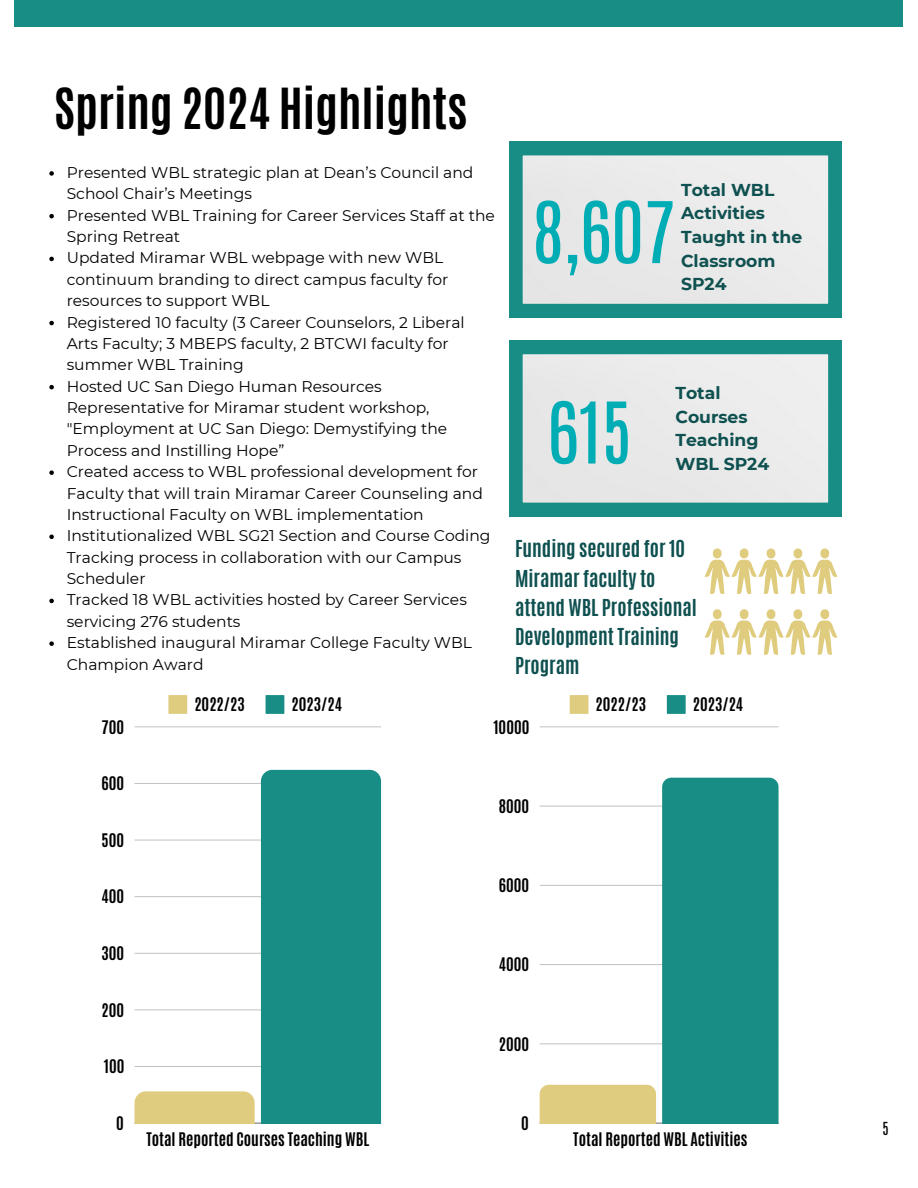
<style>
.page{position:relative;width:918px;height:1188px;background:#fff}
.page>*{position:absolute;margin:0;border:0;box-sizing:border-box;transform-origin:0 0}
.t1{font:72.15px "Antonio";color:#00adb5}
.t2{font:700 47.25px "Antonio";color:#000}
.t3{font:700 19.5px/29.2px "Antonio";color:#0f5050}
.t4{font:700 17.25px/23.7px "Montserrat";color:#0f5050}
.t5{font:700 15.6px "Antonio";color:#000}
.t6{font:15.45px/21.3px "Montserrat";color:#000}
.t7{font:15px "Antonio";color:#000}
</style>
<div class="page">
<div style="left:15px;top:0;width:888px;height:27px;background:#178d86"></div>
<svg style="left:168px;top:695px;width:19px;height:19px"></svg>
<svg style="left:266px;top:695px;width:18px;height:19px"></svg>
<hr style="left:135px;top:1123px;width:246px;height:1px;background:#000;opacity:.6">
<hr style="left:135px;top:1066px;width:246px;height:1px;background:#bfbfbf">
<hr style="left:135px;top:1010px;width:246px;height:1px;background:#e7e7e7">
<hr style="left:135px;top:953px;width:246px;height:1px;background:#cecece">
<hr style="left:135px;top:896px;width:246px;height:1px;background:#cacaca">
<hr style="left:135px;top:840px;width:246px;height:1px;background:#dcdcdc">
<hr style="left:135px;top:783px;width:246px;height:1px;background:#c3c3c3">
<hr style="left:135px;top:727px;width:246px;height:1px;background:#eaeaea">
<div style="left:135px;top:1091px;width:120px;height:32px;background:#dfcc7e"></div>
<div style="left:261px;top:770px;width:120px;height:353px;background:#178d86"></div>
<svg style="left:509px;top:142px;width:333px;height:175px;background:#bad5d3"></svg>
<svg style="left:49px;top:171px;width:5px;height:5px"></svg>
<svg style="left:49px;top:214px;width:5px;height:4px"></svg>
<svg style="left:49px;top:257px;width:5px;height:4px"></svg>
<svg style="left:49px;top:321px;width:5px;height:4px"></svg>
<svg style="left:49px;top:385px;width:5px;height:4px"></svg>
<svg style="left:49px;top:470px;width:5px;height:5px"></svg>
<svg style="left:49px;top:535px;width:5px;height:4px"></svg>
<svg style="left:49px;top:599px;width:5px;height:4px"></svg>
<svg style="left:49px;top:641px;width:5px;height:5px"></svg>
<svg style="left:570px;top:695px;width:19px;height:19px"></svg>
<svg style="left:667px;top:695px;width:19px;height:19px"></svg>
<hr style="left:540px;top:1123px;width:239px;height:1px;background:#000;opacity:.6">
<hr style="left:540px;top:1044px;width:239px;height:1px;background:#e9e9e9">
<hr style="left:540px;top:964px;width:239px;height:1px;background:#c6c6c6">
<hr style="left:540px;top:885px;width:239px;height:1px;background:#cacaca">
<hr style="left:540px;top:806px;width:239px;height:1px;background:#dadada">
<hr style="left:540px;top:727px;width:239px;height:1px;background:#eaeaea">
<div style="left:540px;top:1085px;width:116px;height:38px;background:#dfcc7e"></div>
<div style="left:662px;top:778px;width:117px;height:345px;background:#178d86"></div>
<svg style="left:509px;top:341px;width:333px;height:175px;background:#bad5d3"></svg>
<svg style="left:705px;top:548px;width:132px;height:46px"></svg>
<svg style="left:705px;top:609px;width:132px;height:46px"></svg>
<p class="t2" style="left:54px;top:75px;width:415px">Spring 2024 Highlights</p>
<p class="t6" style="left:67px;top:162px;width:408px">Presented WBL strategic plan at Dean’s Council and<br>School Chair’s Meetings</p>
<p class="t6" style="left:67px;top:204px;width:430px">Presented WBL Training for Career Services Staff at the<br>Spring Retreat</p>
<p class="t6" style="left:67px;top:247px;width:383px">Updated Miramar WBL webpage with new WBL continuum branding to direct campus faculty for resources to support WBL</p>
<p class="t6" style="left:67px;top:311px;width:399px">Registered 10 faculty (3 Career Counselors, 2 Liberal<br>Arts Faculty; 3 MBEPS faculty, 2 BTCWI faculty for summer WBL Training</p>
<p class="t6" style="left:67px;top:375px;width:382px">Hosted UC San Diego Human Resources Representative for Miramar student workshop, "Employment at UC San Diego: Demystifying the Process and Instilling Hope”</p>
<p class="t6" style="left:67px;top:461px;width:418px">Created access to WBL professional development for<br>Faculty that will train Miramar Career Counseling and<br>Instructional Faculty on WBL implementation</p>
<p class="t6" style="left:67px;top:525px;width:425px">Institutionalized WBL SG21 Section and Course Coding<br>Tracking process in collaboration with our Campus<br>Scheduler</p>
<p class="t6" style="left:67px;top:589px;width:402px">Tracked 18 WBL activities hosted by Career Services servicing 276 students</p>
<p class="t6" style="left:67px;top:632px;width:407px">Established inaugural Miramar College Faculty WBL<br>Champion Award</p>
<p class="t5" style="left:194px;top:693px;width:52px">2022/23</p>
<p class="t5" style="left:291px;top:693px;width:52px">2023/24</p>
<h1 class="t1" style="left:532px;top:181px;width:144px">8,607</h1>
<h4 class="t4" style="left:681px;top:178px;width:123px">Total WBL<br>Activities<br>Taught in the<br>Classroom<br>SP24</h4>
<h4 class="t1" style="left:548px;top:381px;width:87px">615</h4>
<h1 class="t4" style="left:675px;top:381px;width:95px">Total<br>Courses<br>Teaching<br>WBL SP24</h1>
<h3 class="t3" style="left:515px;top:535px;width:183px">Funding secured for 10<br>Miramar faculty to attend WBL Professional<br>Development Training<br>Program</h3>
<p class="t5" style="left:596px;top:693px;width:52px">2022/23</p>
<p class="t5" style="left:693px;top:693px;width:52px">2023/24</p>
<p class="t5" style="left:102px;top:716px;width:24px">700</p>
<p class="t5" style="left:102px;top:772px;width:24px">600</p>
<p class="t5" style="left:102px;top:829px;width:24px">500</p>
<p class="t5" style="left:102px;top:886px;width:24px">400</p>
<p class="t5" style="left:101px;top:942px;width:24px">300</p>
<p class="t5" style="left:102px;top:999px;width:24px">200</p>
<p class="t5" style="left:104px;top:1055px;width:22px">100</p>
<p class="t5" style="left:116px;top:1112px;width:9px">0</p>
<p class="t5" style="left:146px;top:1128px;width:224px">Total Reported Courses Teaching WBL</p>
<p class="t5" style="left:493px;top:716px;width:38px">10000</p>
<p class="t5" style="left:499px;top:795px;width:32px">8000</p>
<p class="t5" style="left:499px;top:874px;width:32px">6000</p>
<p class="t5" style="left:499px;top:954px;width:32px">4000</p>
<p class="t5" style="left:499px;top:1033px;width:32px">2000</p>
<p class="t5" style="left:521px;top:1112px;width:9px">0</p>
<p class="t5" style="left:573px;top:1128px;width:176px">Total Reported WBL Activities</p>
<p class="t7" style="left:883px;top:1118px;width:8px">5</p>
</div>
